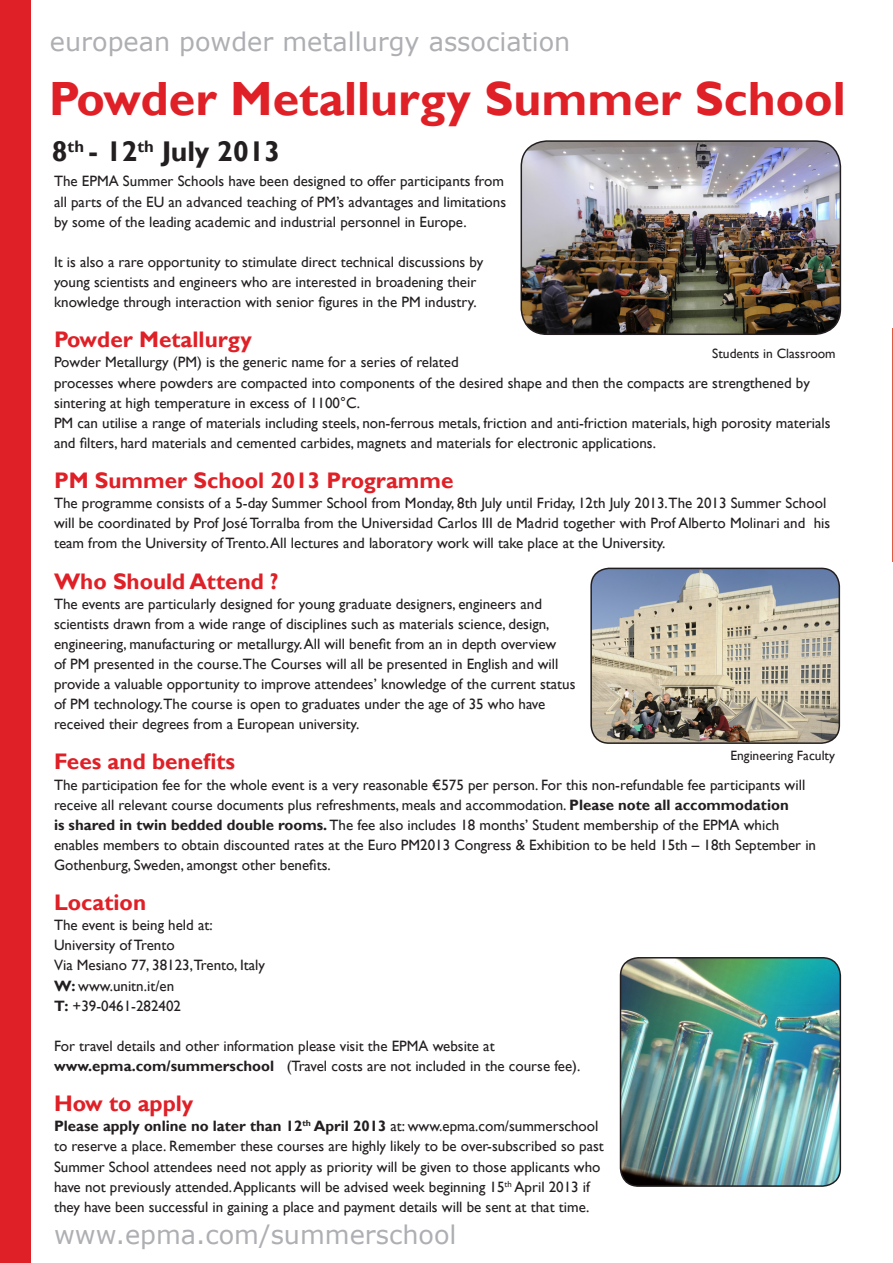
<style>
.page{position:relative;width:893px;height:1263px;background:#fff}
.page>*{position:absolute;margin:0;border:0;box-sizing:border-box;transform-origin:0 0}
.t1{font:700 48px "Gill Sans";color:#df2027}
.t2{font:700 28.5px "Gill Sans";color:#231f20}
.t3{font:25.5px "MS Reference Sans Serif";color:#aeafb3}
.t4{font:700 22.5px "Gill Sans";color:#df2027}
.t5{font:15px/20.1px "Gill Sans";color:#231f20}
.t6{font:13.5px "Gill Sans";color:#231f20}
.s1{font-weight:700}
</style>
<div class="page">
<hr style="left:892px;top:328px;width:1px;height:233px;background:#e45941">
<img style="left:521px;top:141px;width:319px;height:193px">
<div style="left:521px;top:140px;width:320px;height:195px;border:2px solid #231f20;border-radius:26px"></div>
<img style="left:620px;top:958px;width:220px;height:228px">
<div style="left:620px;top:957px;width:221px;height:230px;border:2px solid #231f20;border-radius:18px"></div>
<img style="left:591px;top:568px;width:248px;height:175px">
<div style="left:590px;top:568px;width:250px;height:176px;border:2px solid #231f20;border-radius:18px"></div>
<div style="left:0;top:0;width:30px;height:1263px;background:#df2027"></div>
<p class="t3" style="left:50px;top:26px;width:522px">european powder metallurgy association</p>
<p class="t1" style="left:49px;top:70px;width:799px">Powder Metallurgy Summer School</p>
<p class="t2" style="left:52px;top:134px;width:230px">8<sup>th</sup> - 12<sup>th</sup> July 2013</p>
<p class="t5" style="left:54px;top:172px;width:454px">The EPMA Summer Schools have been designed to offer participants from all parts of the EU an advanced teaching of PM’s advantages and limitations by some of the leading academic and industrial personnel in Europe.</p>
<p class="t5" style="left:54px;top:252px;width:431px">It is also a rare opportunity to stimulate direct technical discussions by young scientists and engineers who are interested in broadening their knowledge through interaction with senior figures in the PM industry.</p>
<p class="t4" style="left:54px;top:326px;width:200px">Powder Metallurgy</p>
<p class="t5" style="left:54px;top:353px;width:757px">Powder Metallurgy (PM) is the generic name for a series of related<br>processes where powders are compacted into components of the desired shape and then the compacts are strengthened by sintering at high temperature in excess of 1100°C.</p>
<p class="t5" style="left:54px;top:413px;width:778px">PM can utilise a range of materials including steels, non-ferrous metals, friction and anti-friction materials, high porosity materials and filters, hard materials and cemented carbides, magnets and materials for electronic applications.</p>
<p class="t4" style="left:54px;top:467px;width:401px">PM Summer School 2013 Programme</p>
<p class="t5" style="left:54px;top:493px;width:778px">The programme consists of a 5-day Summer School from Monday, 8th July until Friday, 12th July 2013.The 2013 Summer School will be coordinated by Prof José Torralba from the Universidad Carlos III de Madrid together with Prof Alberto Molinari and his team from the University of Trento. All lectures and laboratory work will take place at the University.</p>
<p class="t4" style="left:54px;top:567px;width:226px">Who Should Attend ?</p>
<p class="t5" style="left:54px;top:594px;width:523px">The events are particularly designed for young graduate designers, engineers and scientists drawn from a wide range of disciplines such as materials science, design, engineering, manufacturing or metallurgy. All will benefit from an in depth overview<br>of PM presented in the course.The Courses will all be presented in English and will provide a valuable opportunity to improve attendees’ knowledge of the current status of PM technology.The course is open to graduates under the age of 35 who have received their degrees from a European university.</p>
<p class="t4" style="left:54px;top:748px;width:183px">Fees and benefits</p>
<p class="t5" style="left:54px;top:775px;width:764px">The participation fee for the whole event is a very reasonable €575 per person. For this non-refundable fee participants will receive all relevant course documents plus refreshments, meals and accommodation. <span class="s1">Please note all accommodation<br>is shared in twin bedded double rooms.</span> The fee also includes 18 months’ Student membership of the EPMA which enables members to obtain discounted rates at the Euro PM2013 Congress &amp; Exhibition to be held 15th – 18th September in Gothenburg, Sweden, amongst other benefits.</p>
<p class="t4" style="left:54px;top:889px;width:94px">Location</p>
<p class="t5" style="left:54px;top:915px;width:160px">The event is being held at:</p>
<p class="t5" style="left:54px;top:935px;width:122px">University of Trento</p>
<p class="t5" style="left:54px;top:956px;width:212px">Via Mesiano 77, 38123,Trento, Italy</p>
<p class="t5" style="left:54px;top:976px;width:122px"><span class="s1">W:</span> www.unitn.it/en</p>
<p class="t5" style="left:54px;top:996px;width:129px"><span class="s1">T:</span> +39-0461-282402</p>
<p class="t5" style="left:54px;top:1036px;width:442px">For travel details and other information please visit the EPMA website at</p>
<p class="t5" style="left:54px;top:1056px;width:528px"><span class="s1">www.epma.com/summerschool</span> (Travel costs are not included in the course fee).</p>
<p class="t4" style="left:54px;top:1090px;width:141px">How to apply</p>
<p class="t5" style="left:54px;top:1116px;width:551px"><span class="s1">Please apply online no later than 12</span><sup>th</sup> <span class="s1">April 2013</span> at: www.epma.com/summerschool to reserve a place. Remember these courses are highly likely to be over-subscribed so past Summer School attendees need not apply as priority will be given to those applicants who have not previously attended. Applicants will be advised week beginning 15<sup>th</sup> April 2013 if they have been successful in gaining a place and payment details will be sent at that time.</p>
<p class="t6" style="left:712px;top:345px;width:125px">Students in Classroom</p>
<p class="t6" style="left:730px;top:748px;width:106px">Engineering Faculty</p>
<p class="t3" style="left:54px;top:1218px;width:404px">www.epma.com/summerschool</p>
</div>
